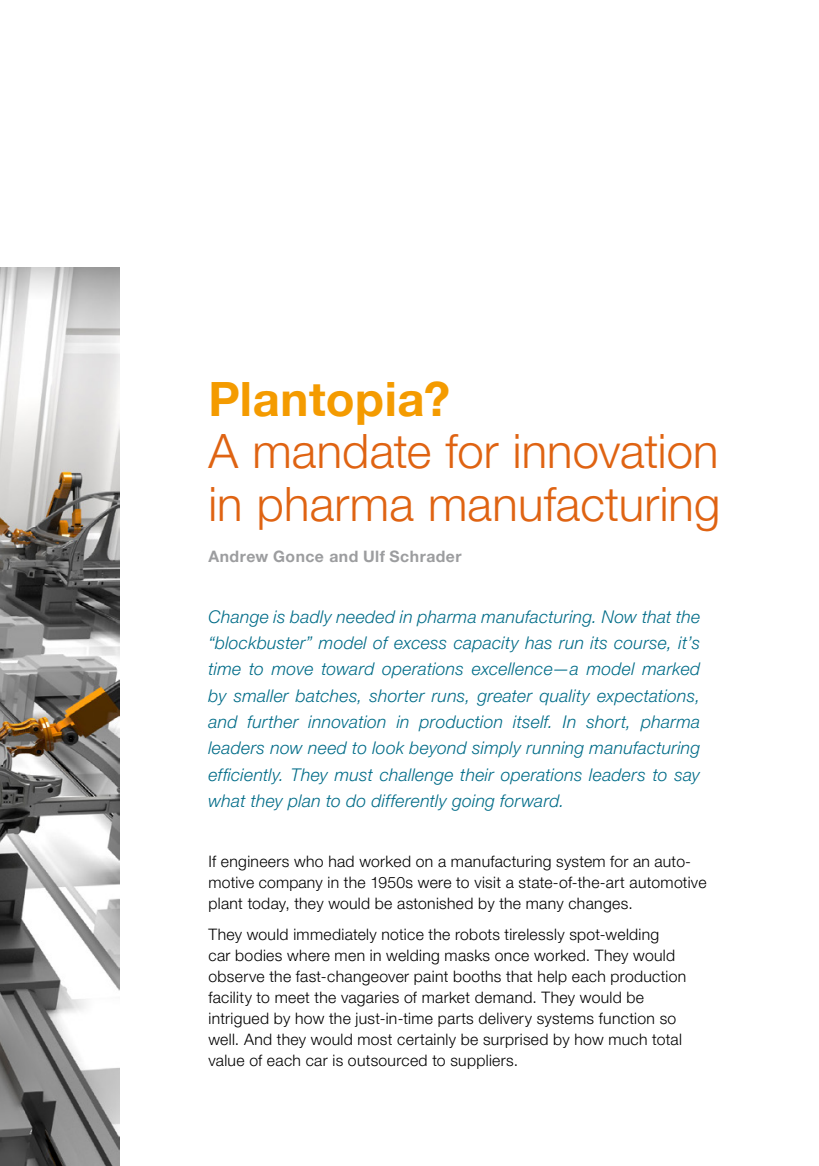
<style>
.page{position:relative;width:819px;height:1166px;background:#fff}
.page>*{position:absolute;margin:0;border:0;box-sizing:border-box;transform-origin:0 0}
.t1{font:300 47.25px/52.5px "Helvetica Neue LT Std";letter-spacing:.005em;color:#df6312}
.t2{font:700 47.25px "Helvetica Neue LT Std";letter-spacing:.01em;color:#f49b00}
.t3{font:italic 300 17.5px/26.2px "Helvetica Neue LT Std";letter-spacing:.015em;color:#006c88;text-align:justify}
.t4{font:300 15.75px/21px "Helvetica Neue LT Std";letter-spacing:.02em;color:#000}
.t5{font:700 15.75px "Helvetica Neue LT Std";letter-spacing:.03em;color:#9c9d9f}
</style>
<div class="page">
<img style="left:0;top:268px;width:119px;height:898px">
<h1 class="t2" style="left:208px;top:370px;width:243px">Plantopia?</h1>
<h1 class="t1" style="left:208px;top:424px;width:513px">A mandate for innovation in pharma manufacturing</h1>
<p class="t5" style="left:208px;top:547px;width:254px">Andrew Gonce and Ulf Schrader</p>
<p class="t3" style="left:208px;top:603px;width:493px">Change is badly needed in pharma manufacturing. Now that the “blockbuster” model of excess capacity has run its course, it’s time to move toward operations excellence—a model marked by smaller batches, shorter runs, greater quality expectations, and further innovation in production itself. In short, pharma leaders now need to look beyond simply running manufacturing efficiently. They must challenge their operations leaders to say what they plan to do differently going forward.</p>
<p class="t4" style="left:208px;top:851px;width:499px">If engineers who had worked on a manufacturing system for an auto&shy;motive company in the 1950s were to visit a state-of-the-art automotive plant today, they would be astonished by the many changes.</p>
<p class="t4" style="left:208px;top:924px;width:479px">They would immediately notice the robots tirelessly spot-welding<br>car bodies where men in welding masks once worked. They would observe the fast-changeover paint booths that help each production facility to meet the vagaries of market demand. They would be intrigued by how the just-in-time parts delivery systems function so well. And they would most certainly be surprised by how much total value of each car is outsourced to suppliers.</p>
</div>
